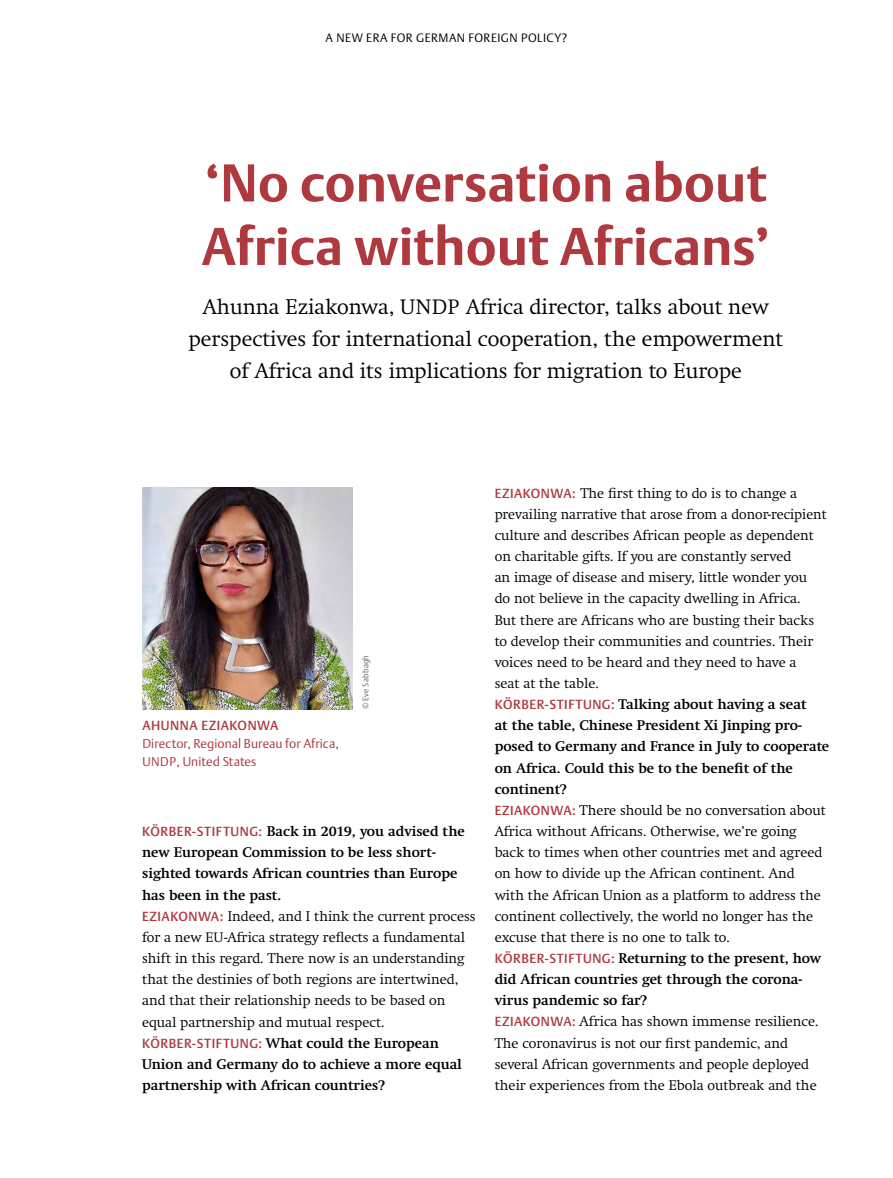
<style>
.page{position:relative;width:893px;height:1178px;background:#fff}
.page>*{position:absolute;margin:0;border:0;box-sizing:border-box;transform-origin:0 0}
.t1{font:700 52.5px/63.4px "DTL Argo T";letter-spacing:.005em;color:#ae393f}
.t2{font:300 21px/32.2px "Swift T";color:#000;text-align:center}
.t3{font:300 13.8px/21.1px "Swift T";color:#000}
.t4{font:500 13.05px "DTL Argo T";letter-spacing:.04em;color:#ae393f}
.t5{font:300 12.75px/17.7px "DTL Argo T";letter-spacing:.005em;color:#ae393f}
.t6{font:300 12px "DTL Argo T";letter-spacing:.04em;color:#000}
.t7{font:300 8.25px "DTL Argo T";letter-spacing:.01em;color:#6a6864}
.s1{font-size:20.55px}
.s2{font-size:12.45px}
.s3{font-family:"DTL Argo T";font-weight:500;font-size:13.05px;color:#ae393f}
.s4{font-weight:700}
.s5{font-size:13.5px}
</style>
<div class="page">
<img style="left:142px;top:487px;width:211px;height:222px">
<p class="t6" style="left:326px;top:30px;width:243px">A NEW ERA FOR GERMAN FOREIGN POLICY?</p>
<h1 class="t1" style="left:202px;top:151px;width:570px">‘No conversation about<br>Africa without Africans’</h1>
<h2 class="t2" style="left:189px;top:290px;width:596px">Ahunna Eziakonwa, <span class="s1">UNDP</span> Africa director, talks about new perspectives for international cooperation, the empowerment of Africa and its implications for migration to Europe</h2>
<p class="t4" style="left:142px;top:718px;width:137px">AHUNNA EZIAKONWA</p>
<p class="t5" style="left:142px;top:734px;width:198px">Director, Regional Bureau for Africa,<br><span class="s2">UNDP</span>, United States</p>
<p class="t7" style="left:361px;top:709px;width:56px;rotate:-90deg">© Eve Sabbagh</p>
<p class="t3" style="left:142px;top:821px;width:335px"><span class="s3">KÖRBER-STIFTUNG:</span> <span class="s4">Back in 2019, you advised the new European Commission to be less short&shy;sighted towards African countries than Europe has been in the past.<br></span><span class="s3">EZIAKONWA:</span> Indeed, and I think the current process for a new <span class="s5">EU</span>-Africa strategy reflects a fundamental shift in this regard. There now is an understanding that the destinies of both regions are intertwined, and that their relationship needs to be based on equal partnership and mutual respect.<br><span class="s3">KÖRBER-STIFTUNG:</span> <span class="s4">What could the European Union and Germany do to achieve a more equal partnership with African countries?</span></p>
<p class="t3" style="left:495px;top:482px;width:336px"><span class="s3">EZIAKONWA:</span> The first thing to do is to change a prevailing narrative that arose from a donor-recipient culture and describes African people as dependent on charitable gifts. If you are constantly served<br>an image of disease and misery, little wonder you<br>do not believe in the capacity dwelling in Africa.<br>But there are Africans who are busting their backs to develop their communities and countries. Their voices need to be heard and they need to have a<br>seat at the table.<br><span class="s3">KÖRBER-STIFTUNG:</span> <span class="s4">Talking about having a seat<br>at the table, Chinese President Xi Jinping pro&shy;posed to Germany and France in July to cooperate on Africa. Could this be to the benefit of the continent?<br></span><span class="s3">EZIAKONWA:</span> There should be no conversation about Africa without Africans. Otherwise, we’re going back to times when other countries met and agreed on how to divide up the African continent. And<br>with the African Union as a platform to address the continent collectively, the world no longer has the excuse that there is no one to talk to.<br><span class="s3">KÖRBER-STIFTUNG:</span> <span class="s4">Returning to the present, how did African countries get through the corona&shy;virus pandemic so far?<br></span><span class="s3">EZIAKONWA:</span> Africa has shown immense resilience.<br>The coronavirus is not our first pandemic, and several African governments and people deployed their experiences from the Ebola outbreak and the</p>
</div>
